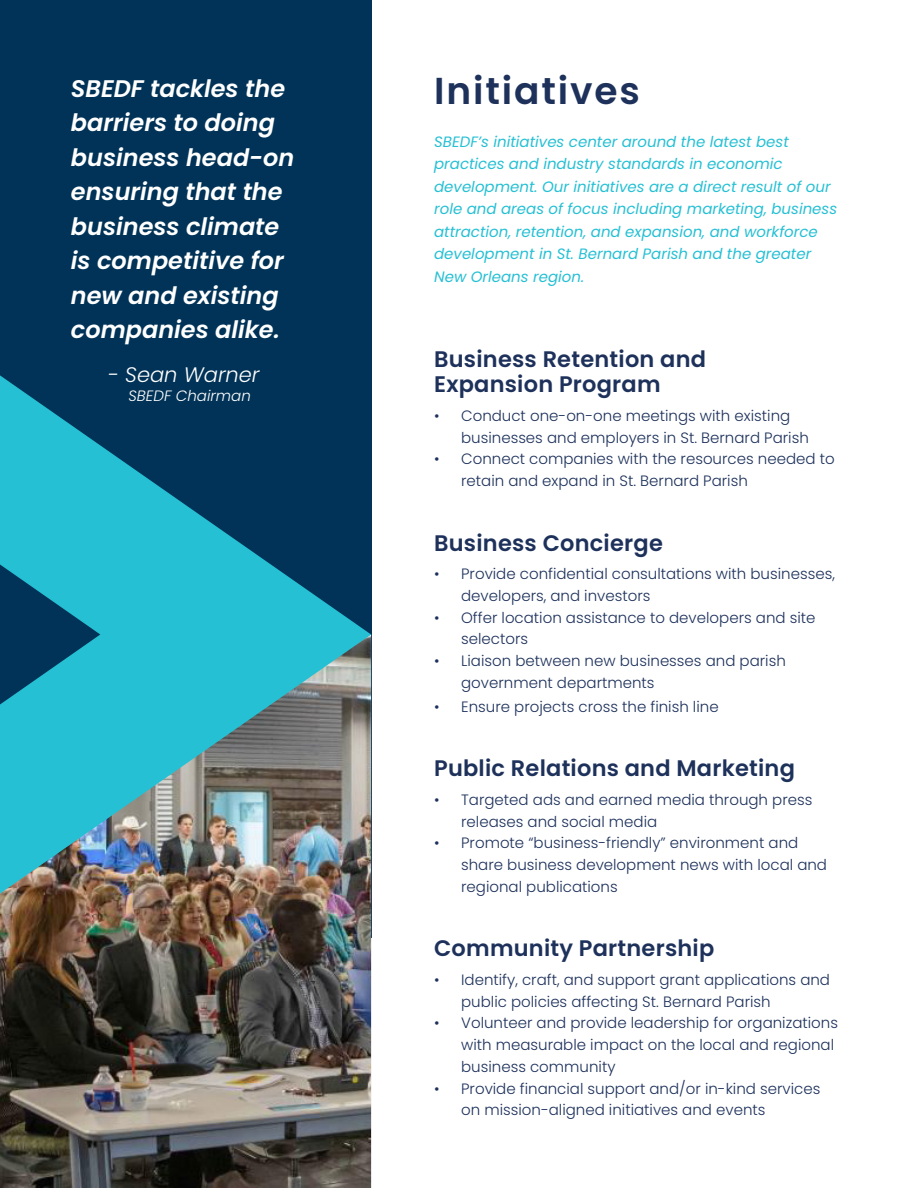
<style>
.page{position:relative;width:918px;height:1188px;background:#fff}
.page>*{position:absolute;margin:0;border:0;box-sizing:border-box;transform-origin:0 0}
.t1{font:600 37.5px "Poppins";letter-spacing:.05em;color:#1d315b}
.t2{font:italic 600 24px/34.5px "Poppins";color:#fff}
.t3{font:600 22.5px/25.5px "Poppins";letter-spacing:.01em;color:#1d315b}
.t4{font:italic 300 21px "Poppins";color:#fff}
.t5{font:300 15px/21.8px "Poppins";color:#1d315b}
.t6{font:italic 15px/22.5px "Poppins";color:#26c0d4}
.t7{font:italic 300 15px "Poppins";color:#fff}
</style>
<div class="page">
<div style="left:0;top:0;width:371px;height:938px;background:#003357"></div>
<img style="left:0;top:894px;width:371px;height:294px">
<img style="left:0;top:375px;width:371px;height:519px">
<h2 class="t2" style="left:71px;top:71px;width:225px">SBEDF tackles the barriers to doing business head-on ensuring that the business climate is competitive for new and existing companies alike.</h2>
<h3 class="t4" style="left:108px;top:362px;width:153px">- Sean Warner</h3>
<p class="t7" style="left:128px;top:387px;width:124px">SBEDF Chairman</p>
<h1 class="t1" style="left:434px;top:69px;width:207px">Initiatives</h1>
<p class="t6" style="left:434px;top:130px;width:405px">SBEDF’s initiatives center around the latest best practices and industry standards in economic development. Our initiatives are a direct result of our role and areas of focus including marketing, business attraction, retention, and expansion, and workforce development in St. Bernard Parish and the greater New Orleans region.</p>
<h3 class="t3" style="left:434px;top:346px;width:273px">Business Retention and<br>Expansion Program</h3>
<p class="t5" style="left:461px;top:405px;width:349px;text-indent:-27px">• Conduct one-on-one meetings with existing businesses and employers in St. Bernard Parish</p>
<p class="t5" style="left:461px;top:448px;width:375px;text-indent:-27px">• Connect companies with the resources needed to retain and expand in St. Bernard Parish</p>
<h3 class="t3" style="left:434px;top:530px;width:230px">Business Concierge</h3>
<p class="t5" style="left:461px;top:563px;width:375px;text-indent:-27px">• Provide confidential consultations with businesses, developers, and investors</p>
<p class="t5" style="left:461px;top:607px;width:356px;text-indent:-27px">• Offer location assistance to developers and site selectors</p>
<p class="t5" style="left:461px;top:650px;width:326px;text-indent:-27px">• Liaison between new businesses and parish government departments</p>
<p class="t5" style="left:434px;top:696px;width:286px">• Ensure projects cross the finish line</p>
<h3 class="t3" style="left:434px;top:756px;width:362px">Public Relations and Marketing</h3>
<p class="t5" style="left:461px;top:789px;width:353px;text-indent:-27px">• Targeted ads and earned media through press releases and social media</p>
<p class="t5" style="left:461px;top:832px;width:367px;text-indent:-27px">• Promote “business-friendly” environment and share business development news with local and regional publications</p>
<h3 class="t3" style="left:434px;top:936px;width:282px">Community Partnership</h3>
<p class="t5" style="left:461px;top:969px;width:370px;text-indent:-27px">• Identify, craft, and support grant applications and public policies affecting St. Bernard Parish</p>
<p class="t5" style="left:461px;top:1012px;width:378px;text-indent:-27px">• Volunteer and provide leadership for organizations with measurable impact on the local and regional business community</p>
<p class="t5" style="left:461px;top:1078px;width:361px;text-indent:-27px">• Provide financial support and/or in-kind services on mission-aligned initiatives and events</p>
</div>
